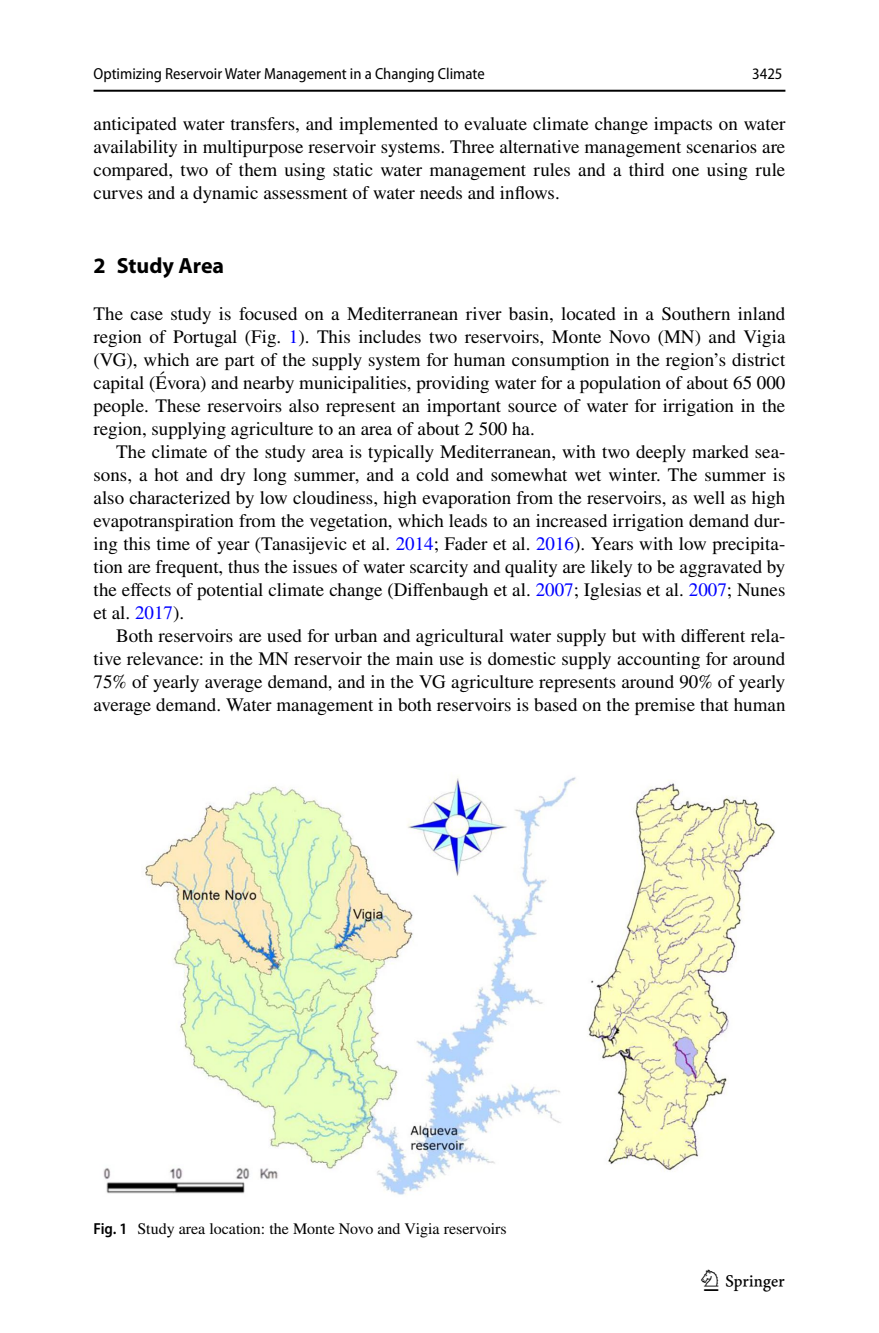
<style>
.page{position:relative;width:879px;height:1333px;background:#fff}
.page>*{position:absolute;margin:0;border:0;box-sizing:border-box;transform-origin:0 0}
.t1{font:30px "Springnew Regular 3";color:#000}
.t2{font:700 22px "Myriad Pro";color:#000}
.t3{font:19px/23px "STIX";color:#000;text-align:justify}
.t4{font:semi-condensed 16px "Myriad Pro";color:#000}
.t5{font:16px "STIX";color:#000}
.s1{color:#00f}
.s2{font-family:"Myriad Pro";font-weight:600;font-stretch:semi-condensed}
</style>
<div class="page">
<hr style="left:94px;top:90px;width:691px;height:2px;background:#000">
<img style="left:103px;top:777px;width:672px;height:418px">
<p class="t4" style="left:94px;top:65px;width:393px">Optimizing Reservoir Water Management in a Changing Climate</p>
<p class="t4" style="left:752px;top:65px;width:32px">3425</p>
<p class="t3" style="left:94px;top:113px;width:693px">anticipated water transfers, and implemented to evaluate climate change impacts on water availability in multipurpose reservoir systems. Three alternative management scenarios are compared, two of them using static water management rules and a third one using rule curves and a dynamic assessment of water needs and inflows.</p>
<p class="t2" style="left:94px;top:251px;width:132px">2 Study Area</p>
<p class="t3" style="left:94px;top:303px;width:693px">The case study is focused on a Mediterranean river basin, located in a Southern inland region of Portugal (Fig. <span class="s1">1</span>). This includes two reservoirs, Monte Novo (MN) and Vigia (VG), which are part of the supply system for human consumption in the region’s district capital (Évora) and nearby municipalities, providing water for a population of about 65 000 people. These reservoirs also represent an important source of water for irrigation in the region, supplying agriculture to an area of about 2 500 ha.</p>
<p class="t3" style="left:94px;top:441px;width:693px;text-indent:23px">The climate of the study area is typically Mediterranean, with two deeply marked sea&shy;sons, a hot and dry long summer, and a cold and somewhat wet winter. The summer is also characterized by low cloudiness, high evaporation from the reservoirs, as well as high evapotranspiration from the vegetation, which leads to an increased irrigation demand dur&shy;ing this time of year (Tanasijevic et al. <span class="s1">2014</span>; Fader et al. <span class="s1">2016</span>). Years with low precipita&shy;tion are frequent, thus the issues of water scarcity and quality are likely to be aggravated by the effects of potential climate change (Diffenbaugh et al. <span class="s1">2007</span>; Iglesias et al. <span class="s1">2007</span>; Nunes et al. <span class="s1">2017</span>).</p>
<p class="t3" style="left:94px;top:625px;width:693px;text-indent:23px">Both reservoirs are used for urban and agricultural water supply but with different rela&shy;tive relevance: in the MN reservoir the main use is domestic supply accounting for around 75% of yearly average demand, and in the VG agriculture represents around 90% of yearly average demand. Water management in both reservoirs is based on the premise that human</p>
<p class="t5" style="left:94px;top:1217px;width:415px"><span class="s2">Fig. 1</span> Study area location: the Monte Novo and Vigia reservoirs</p>
<h1 class="t1" style="left:704px;top:1269px;width:83px">1 3</h1>
</div>
